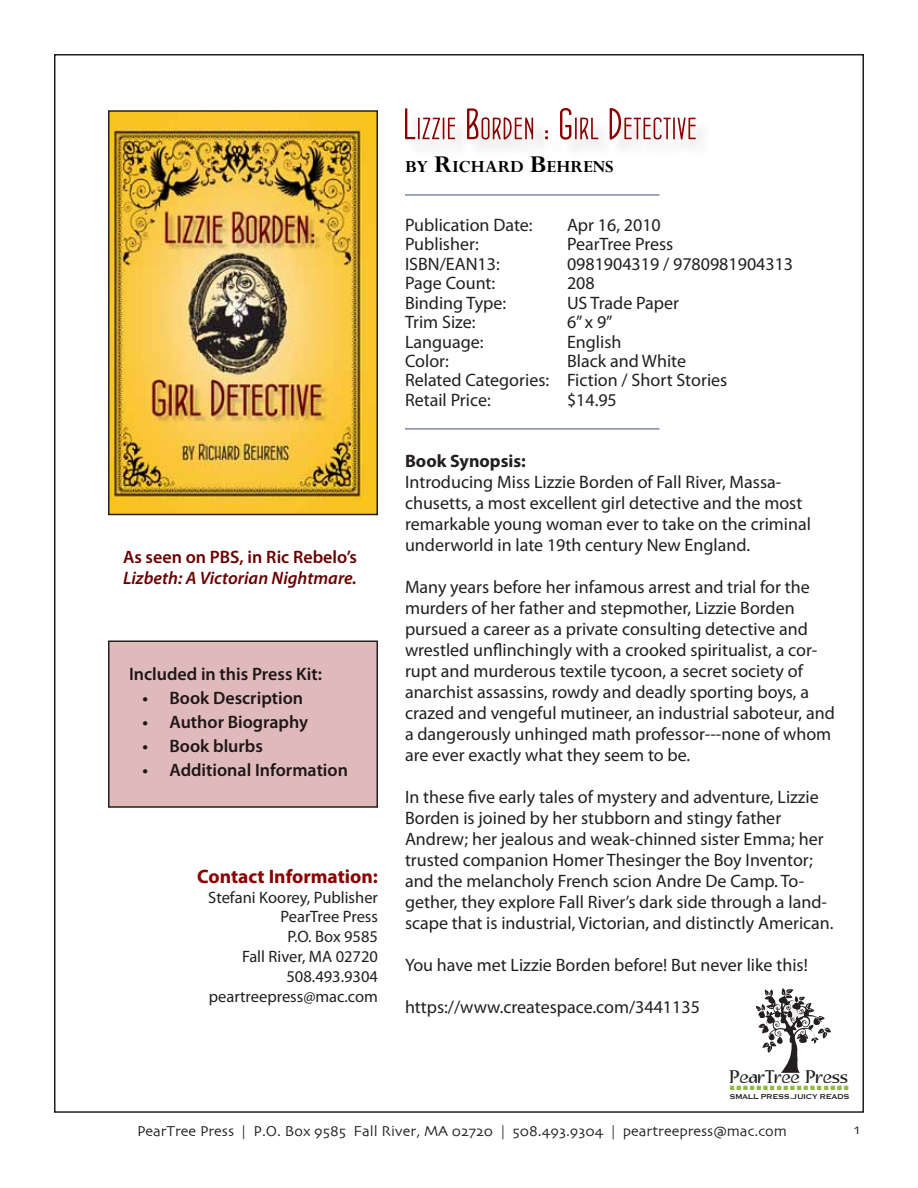
<style>
.page{position:relative;width:918px;height:1188px;background:#fff}
.page>*{position:absolute;margin:0;border:0;box-sizing:border-box;transform-origin:0 0}
.t1{font:700 19.5px "Myriad Pro";color:#8b0000}
.t2{font:700 18.9px "Perpetua";color:#000}
.t3{font:700 18.45px "Brexia";letter-spacing:.01em;color:#231f20}
.t4{font:18px/21px "Myriad Pro";color:#231f20}
.t5{font:600 18px "Myriad Pro";color:#231f20}
.t6{font:italic 600 18px "Myriad Pro";color:#6a0000}
.t7{font:600 18px "Myriad Pro";color:#6a0000}
.t8{font:700 18px "Myriad Pro";color:#231f20}
.t9{font:16.5px/19.8px "Myriad Pro";color:#231f20;text-align:right}
.t10{font:15px "Skia";color:#231f20}
.t11{font:9.15px "Copperplate";letter-spacing:-.05em;color:#231f20}
.t12{font:9.15px "Arial";color:#90b940}
.s1{font-size:27px}
</style>
<div class="page">
<svg style="left:756px;top:988px;width:75px;height:85px"></svg>
<img style="left:111px;top:113px;width:264px;height:399px">
<div style="left:108px;top:110px;width:270px;height:405px;border:2px solid #231f20"></div>
<div style="left:109px;top:641px;width:268px;height:166px;background:#e0baba"></div>
<div style="left:108px;top:640px;width:270px;height:168px;border:2px solid #231f20"></div>
<div style="left:407px;top:111px;width:306px;height:47px;background:#fafafa"></div>
<svg style="left:405px;top:108px;width:291px;height:32px"></svg>
<hr style="left:405px;top:194px;width:254px;height:2px;background:#7d8aad">
<hr style="left:405px;top:428px;width:254px;height:2px;background:#7d8aad">
<p class="t2" style="left:405px;top:154px;width:210px">BY <span class="s1">R</span>ICHARD <span class="s1">B</span>EHRENS</p>
<p class="t7" style="left:123px;top:545px;width:236px">As seen on PBS, in Ric Rebelo’s</p>
<p class="t6" style="left:123px;top:567px;width:235px">Lizbeth: A Victorian Nightmare.</p>
<p class="t5" style="left:129px;top:663px;width:194px">Included in this Press Kit:</p>
<p class="t5" style="left:142px;top:687px;width:162px">• Book Description</p>
<p class="t5" style="left:142px;top:711px;width:167px">• Author Biography</p>
<p class="t5" style="left:142px;top:735px;width:122px">• Book blurbs</p>
<p class="t5" style="left:142px;top:759px;width:207px">• Additional Information</p>
<p class="t1" style="left:197px;top:863px;width:182px">Contact Information:</p>
<p class="t9" style="left:208px;top:887px;width:171px">Stefani Koorey, Publisher<br>PearTree Press<br>P.O. Box 9585<br>Fall River, MA 02720<br>508.493.9304 peartreepress@mac.com</p>
<p class="t4" style="left:405px;top:214px;width:129px">Publication Date:</p>
<p class="t4" style="left:567px;top:214px;width:95px">Apr 16, 2010</p>
<p class="t4" style="left:405px;top:233px;width:75px">Publisher:</p>
<p class="t4" style="left:567px;top:233px;width:108px">PearTree Press</p>
<p class="t4" style="left:405px;top:253px;width:96px">ISBN/EAN13:</p>
<p class="t4" style="left:567px;top:253px;width:228px">0981904319 / 9780981904313</p>
<p class="t4" style="left:405px;top:272px;width:92px">Page Count:</p>
<p class="t4" style="left:567px;top:272px;width:29px">208</p>
<p class="t4" style="left:405px;top:292px;width:103px">Binding Type:</p>
<p class="t4" style="left:567px;top:292px;width:114px">US Trade Paper</p>
<p class="t4" style="left:405px;top:311px;width:72px">Trim Size:</p>
<p class="t4" style="left:567px;top:311px;width:47px">6” x 9”</p>
<p class="t4" style="left:405px;top:331px;width:80px">Language:</p>
<p class="t4" style="left:567px;top:331px;width:56px">English</p>
<p class="t4" style="left:405px;top:350px;width:46px">Color:</p>
<p class="t4" style="left:405px;top:351px;width:324px;line-height:19.5px;text-indent:162px">Black and White<br>Related Categories: Fiction / Short Stories<br>Retail Price:</p>
<p class="t4" style="left:567px;top:389px;width:51px">$14.95</p>
<p class="t8" style="left:405px;top:449px;width:122px">Book Synopsis:</p>
<p class="t4" style="left:405px;top:471px;width:408px">Introducing Miss Lizzie Borden of Fall River, Massa&shy;chusetts, a most excellent girl detective and the most remarkable young woman ever to take on the criminal underworld in late 19th century New England.</p>
<p class="t4" style="left:405px;top:576px;width:431px">Many years before her infamous arrest and trial for the murders of her father and stepmother, Lizzie Borden pursued a career as a private consulting detective and wrestled unflinchingly with a crooked spiritualist, a cor&shy;rupt and murderous textile tycoon, a secret society of anarchist assassins, rowdy and deadly sporting boys, a crazed and vengeful mutineer, an industrial saboteur, and a dangerously unhinged math professor---none of whom are ever exactly what they seem to be.</p>
<p class="t4" style="left:405px;top:786px;width:430px">In these five early tales of mystery and adventure, Lizzie Borden is joined by her stubborn and stingy father Andrew; her jealous and weak-chinned sister Emma; her trusted companion Homer Thesinger the Boy Inventor; and the melancholy French scion Andre De Camp. To&shy;gether, they explore Fall River’s dark side through a land&shy;scape that is industrial, Victorian, and distinctly American.</p>
<p class="t4" style="left:405px;top:954px;width:404px">You have met Lizzie Borden before! But never like this!</p>
<p class="t4" style="left:405px;top:996px;width:296px">https://www.createspace.com/3441135</p>
<p class="t3" style="left:729px;top:1067px;width:120px">PearTree Press</p>
<p class="t12" style="left:729px;top:1081px;width:121px">■■■■■■■■■■■■■■■■■■</p>
<p class="t11" style="left:729px;top:1090px;width:122px">SMALL PRESS.JUICY READS</p>
<p class="t10" style="left:137px;top:1122px;width:651px">PearTree Press | P.O. Box 9585 Fall River, MA 02720 | 508.493.9304 | peartreepress@mac.com</p>
<p class="t10" style="left:854px;top:1120px;width:7px">1</p>
</div>
